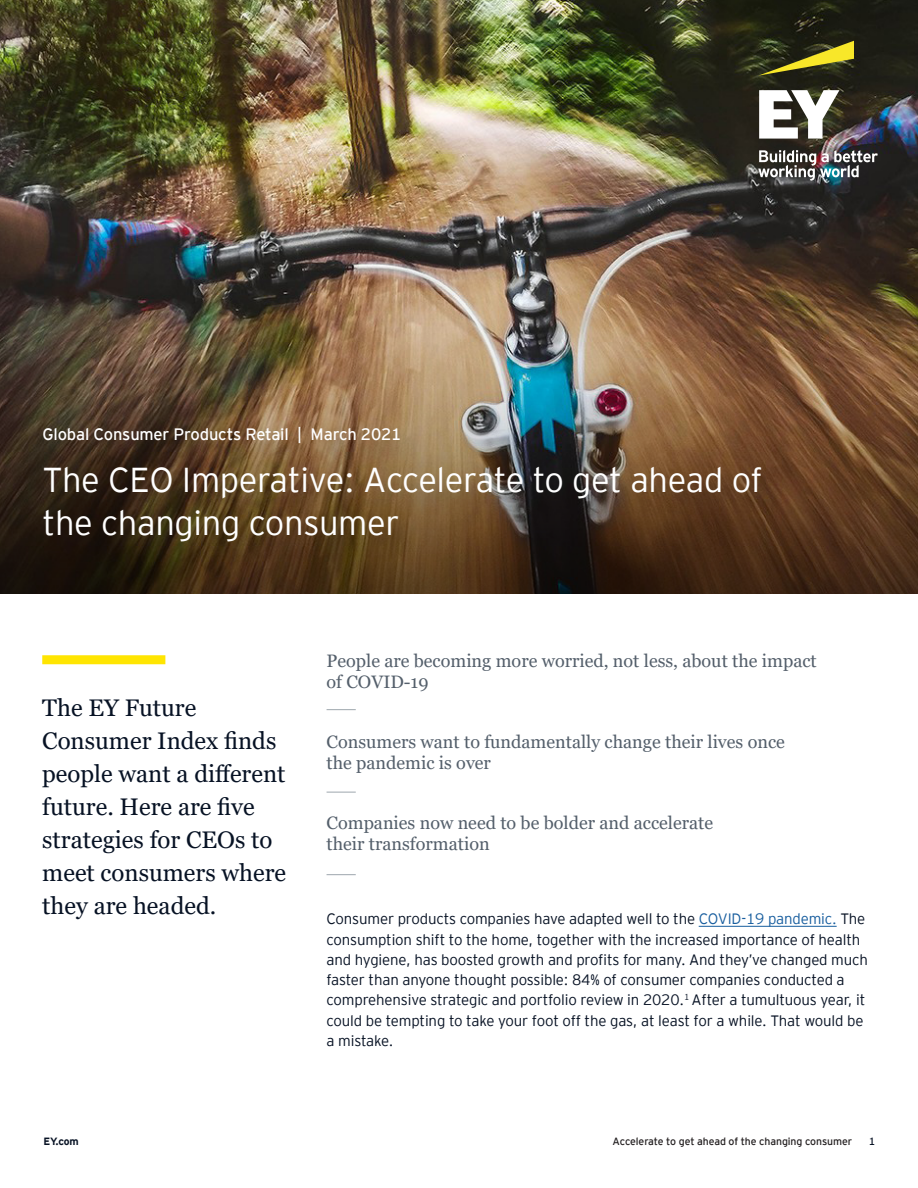
<style>
.page{position:relative;width:918px;height:1188px;background:#fff}
.page>*{position:absolute;margin:0;border:0;box-sizing:border-box;transform-origin:0 0}
.Headline{font:300 34.5px/43.5px "EY Interstate";letter-spacing:-.01em;color:#fff}
.Standfirst{font:24px/33px "Georgia";color:#071224}
.Standfirst-2{font:18px/21px "Georgia";color:#545f6b}
.Subhead_1_Regular{font:16.5px "EY Interstate";letter-spacing:-.01em;color:#fff}
.Body_copy_italic{font:300 15px/20.2px "EY Interstate";letter-spacing:-.01em;color:#071224}
.Headline-2{font:10.5px "EY Interstate";letter-spacing:-.01em;color:#231f20}
.Document_title_Addit{font:700 10.5px "EY Interstate";color:#071224}
.Page_No_s_Left{font:10.5px "EY Interstate";color:#071224}
.s1{color:#175d9e}
</style>
<div class="page">
<img style="left:0;top:0;width:918px;height:594px">
<div style="left:40px;top:424px;width:746px;height:142px;background:#231f20;opacity:.3"></div>
<hr style="left:699px;top:926px;width:138px;height:1px;background:#175d9e">
<svg style="left:758px;top:41px;width:96px;height:35px;background:#5e5c1d"></svg>
<img style="left:758px;top:90px;width:120px;height:91px">
<div style="left:42px;top:655px;width:123px;height:9px;background:#ffe501"></div>
<svg style="left:327px;top:709px;width:29px;height:1px"></svg>
<svg style="left:327px;top:792px;width:29px;height:1px"></svg>
<svg style="left:327px;top:874px;width:29px;height:1px"></svg>
<p class="Subhead_1_Regular" style="left:43px;top:422px;width:360px">Global Consumer Products Retail | March 2021</p>
<p class="Headline" style="left:43px;top:456px;width:722px">The CEO Imperative: Accelerate to get ahead of the changing consumer</p>
<p class="Standfirst" style="left:42px;top:691px;width:245px">The EY Future<br>Consumer Index finds people want a different future. Here are five strategies for CEOs to meet consumers where they are headed.</p>
<p class="Standfirst-2" style="left:327px;top:650px;width:492px">People are becoming more worried, not less, about the impact of COVID-19</p>
<p class="Standfirst-2" style="left:327px;top:731px;width:460px">Consumers want to fundamentally change their lives once the pandemic is over</p>
<p class="Standfirst-2" style="left:327px;top:812px;width:388px">Companies now need to be bolder and accelerate their transformation</p>
<p class="Body_copy_italic" style="left:327px;top:908px;width:543px">Consumer products companies have adapted well to the <span class="s1">COVID-19 pandemic.</span> The consumption shift to the home, together with the increased importance of health and hygiene, has boosted growth and profits for many. And they’ve changed much faster than anyone thought possible: 84% of consumer companies conducted a comprehensive strategic and portfolio review in 2020.<sup>1</sup> After a tumultuous year, it could be tempting to take your foot off the gas, at least for a while. That would be a mistake.</p>
<p class="Document_title_Addit" style="left:44px;top:1133px;width:36px">EY.com</p>
<p class="Headline-2" style="left:612px;top:1133px;width:241px">Accelerate to get ahead of the changing consumer</p>
<p class="Page_No_s_Left" style="left:869px;top:1133px;width:8px">1</p>
</div>
